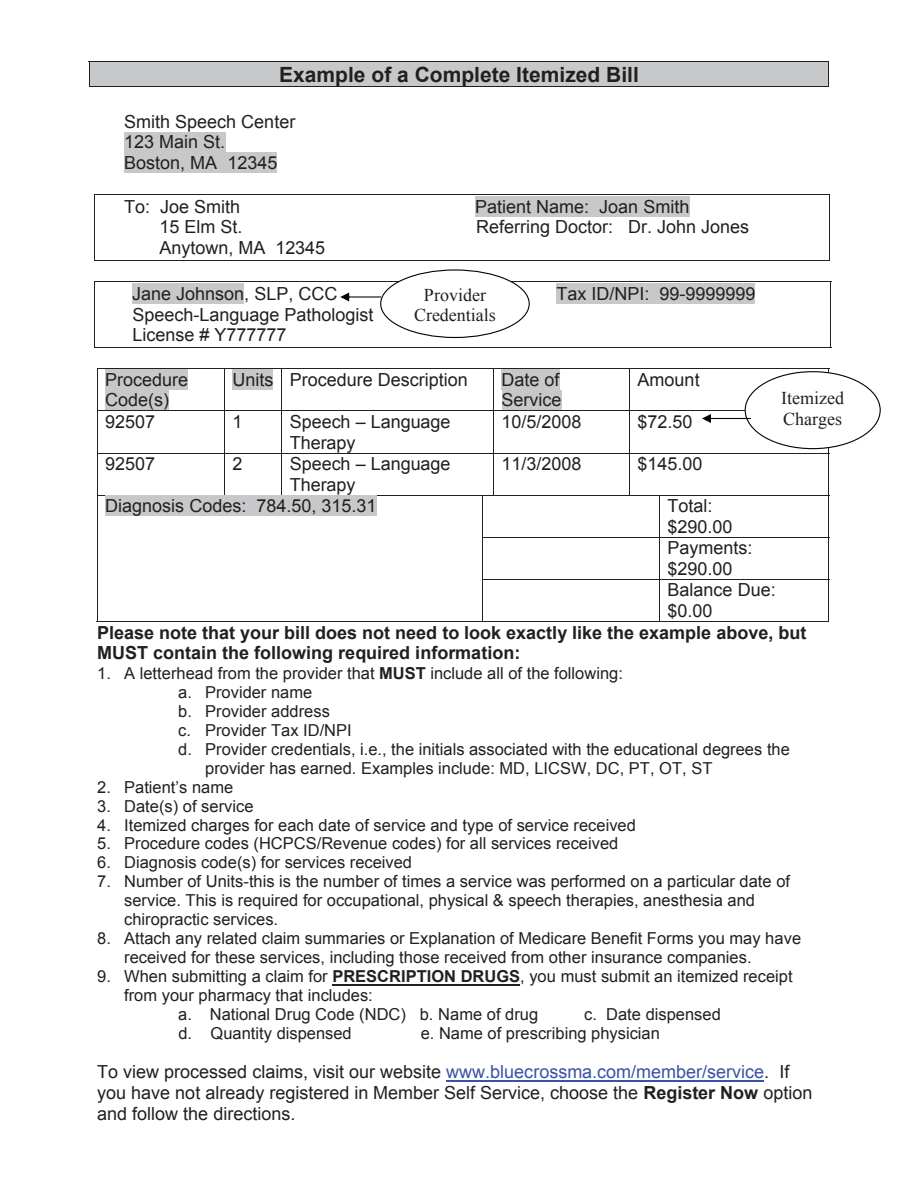
<style>
.page{position:relative;width:918px;height:1188px;background:#fff}
.page>*{position:absolute;margin:0;border:0;box-sizing:border-box;transform-origin:0 0}
.t1{font:700 21px "Arial";color:#231f20}
.t2{font:18px/20.7px "Arial";color:#231f20}
.t3{font:700 18px/20.7px "Arial";color:#231f20}
.t4{font:18px/20.7px "Times New Roman";color:#231f20;text-align:center}
.t5{font:16.5px/19px "Arial";color:#231f20}
.s1{font-weight:700}
.s2{color:#3853a3}
</style>
<div class="page">
<svg style="left:89px;top:61px;width:740px;height:26px;background:#b9babc"></svg>
<div style="left:124px;top:132px;width:101px;height:20px;background:#c7c8ca"></div>
<div style="left:124px;top:152px;width:153px;height:21px;background:#c7c8ca"></div>
<div style="left:475px;top:196px;width:214px;height:21px;background:#c7c8ca"></div>
<hr style="left:94px;top:194px;width:736px;height:1px;background:#231f20">
<hr style="left:94px;top:260px;width:736px;height:1px;background:#231f20">
<svg style="left:94px;top:195px;width:1px;height:65px"></svg>
<svg style="left:829px;top:195px;width:1px;height:65px"></svg>
<div style="left:132px;top:283px;width:112px;height:21px;background:#c7c8ca"></div>
<div style="left:556px;top:283px;width:199px;height:21px;background:#c7c8ca"></div>
<hr style="left:94px;top:281px;width:737px;height:1px;background:#231f20">
<hr style="left:94px;top:347px;width:737px;height:1px;background:#231f20">
<svg style="left:94px;top:282px;width:1px;height:65px"></svg>
<div style="left:105px;top:369px;width:83px;height:21px;background:#c7c8ca"></div>
<div style="left:105px;top:390px;width:64px;height:20px;background:#c7c8ca"></div>
<div style="left:232px;top:369px;width:41px;height:21px;background:#c7c8ca"></div>
<div style="left:502px;top:369px;width:58px;height:21px;background:#c7c8ca"></div>
<div style="left:502px;top:390px;width:60px;height:20px;background:#c7c8ca"></div>
<hr style="left:97px;top:368px;width:732px;height:1px;background:#231f20">
<hr style="left:97px;top:369px;width:1px;height:41px;background:#231f20">
<hr style="left:224px;top:369px;width:1px;height:41px;background:#231f20">
<hr style="left:281px;top:369px;width:1px;height:41px;background:#231f20">
<hr style="left:493px;top:369px;width:1px;height:41px;background:#231f20">
<hr style="left:629px;top:369px;width:1px;height:41px;background:#231f20">
<hr style="left:829px;top:369px;width:1px;height:41px;background:#231f20">
<hr style="left:97px;top:410px;width:732px;height:1px;background:#231f20">
<hr style="left:97px;top:411px;width:1px;height:42px;background:#231f20">
<hr style="left:224px;top:411px;width:1px;height:42px;background:#231f20">
<hr style="left:281px;top:411px;width:1px;height:42px;background:#231f20">
<hr style="left:493px;top:411px;width:1px;height:42px;background:#231f20">
<hr style="left:629px;top:411px;width:1px;height:42px;background:#231f20">
<hr style="left:829px;top:411px;width:1px;height:42px;background:#231f20">
<hr style="left:97px;top:453px;width:732px;height:1px;background:#231f20">
<hr style="left:97px;top:453px;width:1px;height:42px;background:#231f20">
<hr style="left:224px;top:453px;width:1px;height:42px;background:#231f20">
<hr style="left:281px;top:453px;width:1px;height:42px;background:#231f20">
<hr style="left:493px;top:453px;width:1px;height:42px;background:#231f20">
<hr style="left:629px;top:453px;width:1px;height:42px;background:#231f20">
<hr style="left:829px;top:453px;width:1px;height:42px;background:#231f20">
<hr style="left:97px;top:495px;width:732px;height:1px;background:#231f20">
<hr style="left:97px;top:496px;width:1px;height:41px;background:#231f20">
<hr style="left:482px;top:496px;width:1px;height:41px;background:#231f20">
<hr style="left:659px;top:496px;width:1px;height:41px;background:#231f20">
<hr style="left:829px;top:496px;width:1px;height:41px;background:#231f20">
<hr style="left:482px;top:537px;width:347px;height:1px;background:#231f20">
<hr style="left:97px;top:538px;width:1px;height:41px;background:#231f20">
<hr style="left:482px;top:538px;width:1px;height:41px;background:#231f20">
<hr style="left:659px;top:538px;width:1px;height:41px;background:#231f20">
<hr style="left:829px;top:538px;width:1px;height:41px;background:#231f20">
<div style="left:105px;top:496px;width:271px;height:20px;background:#c7c8ca"></div>
<hr style="left:482px;top:579px;width:347px;height:1px;background:#231f20">
<hr style="left:97px;top:580px;width:1px;height:42px;background:#231f20">
<hr style="left:97px;top:621px;width:385px;height:1px;background:#231f20">
<hr style="left:482px;top:580px;width:1px;height:42px;background:#231f20">
<hr style="left:483px;top:621px;width:176px;height:1px;background:#231f20">
<hr style="left:659px;top:580px;width:1px;height:42px;background:#231f20">
<hr style="left:660px;top:621px;width:169px;height:1px;background:#231f20">
<hr style="left:829px;top:580px;width:1px;height:42px;background:#231f20">
<hr style="left:332px;top:984px;width:188px;height:2px;background:#231f20">
<hr style="left:446px;top:1080px;width:318px;height:2px;background:#3853a3">
<div style="left:381px;top:270px;width:148px;height:68px;background:#fff;border-radius:50%"></div>
<svg style="left:340px;top:292px;width:41px;height:10px"></svg>
<div style="left:745px;top:372px;width:135px;height:77px;background:#fff;border-radius:50%"></div>
<svg style="left:702px;top:414px;width:49px;height:9px"></svg>
<p class="t1" style="left:279px;top:60px;width:361px">Example of a Complete Itemized Bill</p>
<p class="t2" style="left:124px;top:111px;width:173px">Smith Speech Center<br>123 Main St.<br>Boston, MA 12345</p>
<p class="t2" style="left:124px;top:196px;width:118px">To: Joe Smith</p>
<p class="t2" style="left:475px;top:196px;width:216px">Patient Name: Joan Smith</p>
<p class="t2" style="left:159px;top:217px;width:85px">15 Elm St.</p>
<p class="t2" style="left:476px;top:217px;width:274px">Referring Doctor: Dr. John Jones</p>
<p class="t2" style="left:159px;top:238px;width:167px">Anytown, MA 12345</p>
<p class="t2" style="left:132px;top:283px;width:207px">Jane Johnson, SLP, CCC</p>
<p class="t2" style="left:556px;top:283px;width:201px">Tax ID/NPI: 99-9999999</p>
<p class="t2" style="left:132px;top:304px;width:243px">Speech-Language Pathologist<br>License # Y777777</p>
<p class="t2" style="left:105px;top:369px;width:84px">Procedure<br>Code(s)</p>
<p class="t2" style="left:232px;top:369px;width:237px">Units Procedure Description</p>
<p class="t2" style="left:502px;top:369px;width:61px">Date of<br>Service</p>
<p class="t2" style="left:638px;top:369px;width:64px">Amount</p>
<p class="t2" style="left:105px;top:411px;width:51px">92507</p>
<p class="t2" style="left:232px;top:411px;width:12px">1</p>
<p class="t2" style="left:290px;top:411px;width:162px">Speech – Language<br>Therapy</p>
<p class="t2" style="left:502px;top:411px;width:81px">10/5/2008</p>
<p class="t2" style="left:638px;top:411px;width:56px">$72.50</p>
<p class="t2" style="left:105px;top:454px;width:51px">92507</p>
<p class="t2" style="left:232px;top:454px;width:12px">2</p>
<p class="t2" style="left:290px;top:454px;width:162px">Speech – Language<br>Therapy</p>
<p class="t2" style="left:502px;top:454px;width:81px">11/3/2008</p>
<p class="t2" style="left:638px;top:454px;width:66px">$145.00</p>
<p class="t2" style="left:668px;top:496px;width:87px">Total: $290.00<br>Payments: $290.00</p>
<p class="t4" style="left:414px;top:284px;width:83px">Provider<br>Credentials</p>
<p class="t2" style="left:105px;top:496px;width:273px">Diagnosis Codes: 784.50, 315.31</p>
<p class="t4" style="left:781px;top:387px;width:64px;text-align:left">Itemized<br>Charges</p>
<p class="t2" style="left:668px;top:580px;width:110px">Balance Due: $0.00</p>
<p class="t3" style="left:97px;top:623px;width:711px">Please note that your bill does not need to look exactly like the example above, but<br>MUST contain the following required information:</p>
<p class="t5" style="left:97px;top:664px;width:527px">1. A letterhead from the provider that <span class="s1">MUST</span> include all of the following:</p>
<p class="t5" style="left:178px;top:683px;width:136px">a. Provider name</p>
<p class="t5" style="left:178px;top:702px;width:153px">b. Provider address</p>
<p class="t5" style="left:178px;top:721px;width:175px">c. Provider Tax ID/NPI</p>
<p class="t5" style="left:178px;top:739px;width:613px">d. Provider credentials, i.e., the initials associated with the educational degrees the</p>
<p class="t5" style="left:205px;top:758px;width:509px">provider has earned. Examples include: MD, LICSW, DC, PT, OT, ST</p>
<p class="t5" style="left:97px;top:777px;width:138px">2. Patient’s name</p>
<p class="t5" style="left:97px;top:796px;width:158px">3. Date(s) of service</p>
<p class="t5" style="left:97px;top:815px;width:540px">4. Itemized charges for each date of service and type of service received</p>
<p class="t5" style="left:97px;top:834px;width:523px">5. Procedure codes (HCPCS/Revenue codes) for all services received</p>
<p class="t5" style="left:97px;top:853px;width:316px">6. Diagnosis code(s) for services received</p>
<p class="t5" style="left:124px;top:872px;width:667px;text-indent:-27px">7. Number of Units-this is the number of times a service was performed on a particular date of service. This is required for occupational, physical &amp; speech therapies, anesthesia and chiropractic services.</p>
<p class="t5" style="left:124px;top:929px;width:678px;text-indent:-27px">8. Attach any related claim summaries or Explanation of Medicare Benefit Forms you may have received for these services, including those received from other insurance companies.</p>
<p class="t5" style="left:97px;top:967px;width:697px">9. When submitting a claim for <span class="s1">PRESCRIPTION DRUGS</span>, you must submit an itemized receipt</p>
<p class="t5" style="left:124px;top:986px;width:250px">from your pharmacy that includes:</p>
<p class="t5" style="left:178px;top:1005px;width:362px">a. National Drug Code (NDC) b. Name of drug</p>
<p class="t5" style="left:584px;top:1005px;width:138px">c. Date dispensed</p>
<p class="t5" style="left:178px;top:1024px;width:175px">d. Quantity dispensed</p>
<p class="t5" style="left:421px;top:1024px;width:241px">e. Name of prescribing physician</p>
<p class="t2" style="left:97px;top:1062px;width:717px">To view processed claims, visit our website <span class="s2">www.bluecrossma.com/member/service</span>. If you have not already registered in Member Self Service, choose the <span class="s1">Register Now</span> option and follow the directions.</p>
</div>
